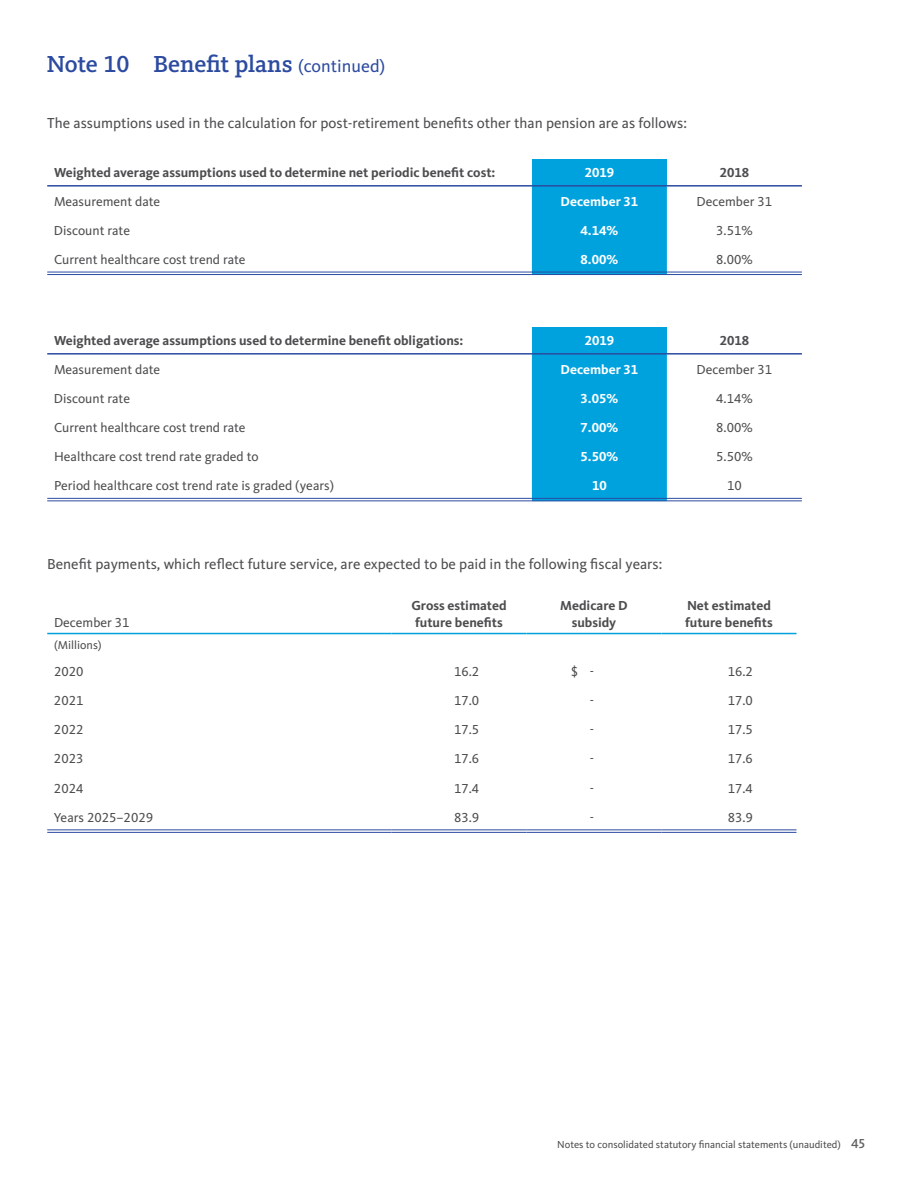
<style>
.page{position:relative;width:918px;height:1188px;background:#fff}
.page>*{position:absolute;margin:0;border:0;box-sizing:border-box;transform-origin:0 0}
.t1{font:500 24px "Kievit Slab Pro";letter-spacing:-.01em;color:#2c4ba0}
.t2{font:15px "Kievit Pro";color:#4d4d4f}
.t3{font:13.5px "Kievit Pro";color:#4d4d4f}
.t4{font:700 13.5px/16.5px "Kievit Pro";color:#4d4d4f}
.t5{font:700 13.5px "Kievit Pro";color:#fff}
.t6{font:12px "Kievit Pro";color:#4d4d4f}
.t7{font:10.5px "Kievit Pro";color:#4d4d4f}
.s1{font-family:"Kievit Pro";font-weight:400;font-size:18px}
.s2{font-family:"Kievit Slab Pro";font-weight:500;font-size:13.5px;color:#606163}
</style>
<div class="page">
<div style="left:532px;top:159px;width:135px;height:27px;background:#00a2de"></div>
<div style="left:532px;top:187px;width:135px;height:85px;background:#00a2de"></div>
<hr style="left:532px;top:272px;width:135px;height:3px;background:#00a2de">
<hr style="left:667px;top:272px;width:135px;height:1px;background:#2c4ba0">
<hr style="left:667px;top:274px;width:135px;height:1px;background:#2c4ba0">
<hr style="left:47px;top:272px;width:485px;height:1px;background:#2c4ba0">
<hr style="left:47px;top:274px;width:485px;height:1px;background:#2c4ba0">
<hr style="left:47px;top:185px;width:485px;height:2px;background:#2c4ba0">
<hr style="left:532px;top:185px;width:135px;height:2px;background:#2c4ba0">
<hr style="left:667px;top:185px;width:135px;height:2px;background:#2c4ba0">
<hr style="left:532px;top:272px;width:135px;height:1px;background:#2c4ba0">
<hr style="left:532px;top:274px;width:135px;height:1px;background:#2c4ba0">
<div style="left:532px;top:327px;width:135px;height:27px;background:#00a2de"></div>
<div style="left:532px;top:355px;width:135px;height:143px;background:#00a2de"></div>
<hr style="left:532px;top:498px;width:135px;height:3px;background:#00a2de">
<hr style="left:667px;top:498px;width:135px;height:1px;background:#2c4ba0">
<hr style="left:667px;top:501px;width:135px;height:1px;background:#2c4ba0">
<hr style="left:47px;top:498px;width:485px;height:1px;background:#2c4ba0">
<hr style="left:47px;top:501px;width:485px;height:1px;background:#2c4ba0">
<hr style="left:47px;top:353px;width:485px;height:2px;background:#2c4ba0">
<hr style="left:532px;top:353px;width:135px;height:2px;background:#2c4ba0">
<hr style="left:667px;top:353px;width:135px;height:2px;background:#2c4ba0">
<hr style="left:532px;top:498px;width:135px;height:1px;background:#2c4ba0">
<hr style="left:532px;top:501px;width:135px;height:1px;background:#2c4ba0">
<hr style="left:47px;top:830px;width:345px;height:1px;background:#2c4ba0">
<hr style="left:47px;top:832px;width:345px;height:1px;background:#2c4ba0">
<hr style="left:392px;top:830px;width:134px;height:1px;background:#2c4ba0">
<hr style="left:392px;top:832px;width:134px;height:1px;background:#2c4ba0">
<hr style="left:526px;top:830px;width:136px;height:1px;background:#2c4ba0">
<hr style="left:526px;top:832px;width:136px;height:1px;background:#2c4ba0">
<hr style="left:662px;top:830px;width:134px;height:1px;background:#2c4ba0">
<hr style="left:662px;top:832px;width:134px;height:1px;background:#2c4ba0">
<hr style="left:47px;top:633px;width:345px;height:1px;background:#00a2de">
<hr style="left:392px;top:633px;width:134px;height:1px;background:#00a2de">
<hr style="left:526px;top:633px;width:136px;height:1px;background:#00a2de">
<hr style="left:662px;top:633px;width:134px;height:1px;background:#00a2de">
<h1 class="t1" style="left:47px;top:50px;width:340px">Note 10 Benefit plans <span class="s1">(continued)</span></h1>
<p class="t2" style="left:47px;top:114px;width:641px">The assumptions used in the calculation for post-retirement benefits other than pension are as follows:</p>
<p class="t4" style="left:54px;top:164px;width:443px">Weighted average assumptions used to determine net periodic benefit cost:</p>
<p class="t5" style="left:585px;top:165px;width:31px">2019</p>
<p class="t4" style="left:720px;top:164px;width:31px">2018</p>
<p class="t3" style="left:54px;top:193px;width:108px">Measurement date</p>
<p class="t5" style="left:560px;top:193px;width:79px">December 31</p>
<p class="t3" style="left:697px;top:193px;width:77px">December 31</p>
<p class="t3" style="left:54px;top:222px;width:78px">Discount rate</p>
<p class="t5" style="left:581px;top:222px;width:39px">4.14%</p>
<p class="t3" style="left:716px;top:222px;width:38px">3.51%</p>
<p class="t3" style="left:54px;top:251px;width:193px">Current healthcare cost trend rate</p>
<p class="t5" style="left:581px;top:251px;width:39px">8.00%</p>
<p class="t3" style="left:716px;top:251px;width:38px">8.00%</p>
<p class="t4" style="left:54px;top:332px;width:411px">Weighted average assumptions used to determine benefit obligations:</p>
<p class="t5" style="left:585px;top:333px;width:31px">2019</p>
<p class="t4" style="left:720px;top:332px;width:31px">2018</p>
<p class="t3" style="left:54px;top:361px;width:108px">Measurement date</p>
<p class="t5" style="left:560px;top:361px;width:79px">December 31</p>
<p class="t3" style="left:697px;top:361px;width:77px">December 31</p>
<p class="t3" style="left:54px;top:390px;width:78px">Discount rate</p>
<p class="t5" style="left:581px;top:390px;width:39px">3.05%</p>
<p class="t3" style="left:716px;top:390px;width:38px">4.14%</p>
<p class="t3" style="left:54px;top:419px;width:193px">Current healthcare cost trend rate</p>
<p class="t5" style="left:581px;top:419px;width:39px">7.00%</p>
<p class="t3" style="left:716px;top:419px;width:38px">8.00%</p>
<p class="t3" style="left:54px;top:448px;width:206px">Healthcare cost trend rate graded to</p>
<p class="t5" style="left:581px;top:448px;width:39px">5.50%</p>
<p class="t3" style="left:716px;top:448px;width:38px">5.50%</p>
<p class="t3" style="left:54px;top:478px;width:282px">Period healthcare cost trend rate is graded (years)</p>
<p class="t5" style="left:592px;top:478px;width:16px">10</p>
<p class="t3" style="left:727px;top:478px;width:16px">10</p>
<p class="t2" style="left:47px;top:555px;width:617px">Benefit payments, which reflect future service, are expected to be paid in the following fiscal years:</p>
<p class="t3" style="left:54px;top:614px;width:77px">December 31</p>
<p class="t4" style="left:411px;top:597px;width:97px">Gross estimated future benefits</p>
<p class="t4" style="left:560px;top:597px;width:69px;text-align:center">Medicare D subsidy</p>
<p class="t4" style="left:685px;top:597px;width:89px">Net estimated future benefits</p>
<p class="t6" style="left:54px;top:638px;width:49px">(Millions)</p>
<p class="t3" style="left:54px;top:663px;width:31px">2020</p>
<p class="t3" style="left:454px;top:663px;width:27px">16.2</p>
<p class="t3" style="left:571px;top:663px;width:24px">$ -</p>
<p class="t3" style="left:728px;top:663px;width:27px">16.2</p>
<p class="t3" style="left:54px;top:692px;width:31px">2021</p>
<p class="t3" style="left:454px;top:692px;width:27px">17.0</p>
<p class="t3" style="left:590px;top:692px;width:6px">-</p>
<p class="t3" style="left:728px;top:692px;width:27px">17.0</p>
<p class="t3" style="left:54px;top:722px;width:31px">2022</p>
<p class="t3" style="left:454px;top:722px;width:27px">17.5</p>
<p class="t3" style="left:590px;top:722px;width:6px">-</p>
<p class="t3" style="left:728px;top:722px;width:27px">17.5</p>
<p class="t3" style="left:54px;top:751px;width:31px">2023</p>
<p class="t3" style="left:454px;top:751px;width:27px">17.6</p>
<p class="t3" style="left:590px;top:751px;width:6px">-</p>
<p class="t3" style="left:728px;top:751px;width:27px">17.6</p>
<p class="t3" style="left:54px;top:780px;width:31px">2024</p>
<p class="t3" style="left:454px;top:780px;width:27px">17.4</p>
<p class="t3" style="left:590px;top:780px;width:6px">-</p>
<p class="t3" style="left:728px;top:780px;width:27px">17.4</p>
<p class="t3" style="left:54px;top:809px;width:101px">Years 2025–2029</p>
<p class="t3" style="left:454px;top:809px;width:27px">83.9</p>
<p class="t3" style="left:590px;top:809px;width:6px">-</p>
<p class="t3" style="left:728px;top:809px;width:27px">83.9</p>
<p class="t7" style="left:557px;top:1138px;width:309px">Notes to consolidated statutory financial statements (unaudited) <span class="s2">45</span></p>
</div>
